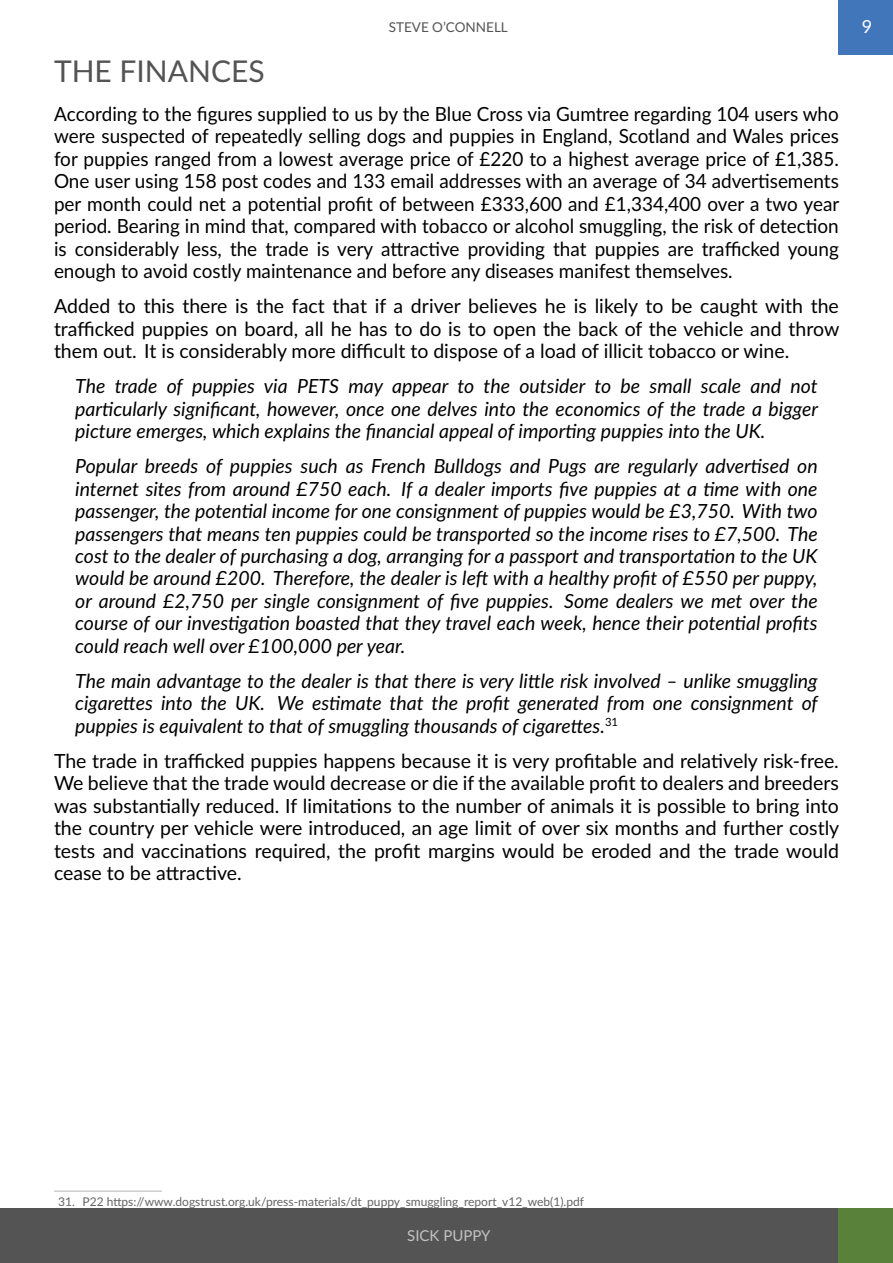
<style>
.page{position:relative;width:893px;height:1263px;background:#fff}
.page>*{position:absolute;margin:0;border:0;box-sizing:border-box;transform-origin:0 0}
.t1{font:30px "Lato Latin";color:#545454}
.t2{font:19.5px/22.5px "Lato Latin";color:#000;text-align:justify}
.t3{font:italic 19.5px/22.5px "Lato Latin";color:#000;text-align:justify}
.t4{font:18px "Lato Latin";color:#fff}
.t5{font:15px "Lato Latin";color:#c2c2c2}
.t6{font:13.5px "Lato Latin";color:#545454}
.t7{font:12px "Lato Latin";color:#646464}
</style>
<div class="page">
<div style="left:0;top:1209px;width:843px;height:54px;background:#545454"></div>
<div style="left:839px;top:1209px;width:54px;height:54px;background:#5a8139"></div>
<div style="left:839px;top:0;width:54px;height:54px;background:#4276bb"></div>
<hr style="left:54px;top:1190px;width:108px;height:2px;background:#ccc">
<p class="t6" style="left:389px;top:19px;width:121px">STEVE O’CONNELL</p>
<p class="t4" style="left:862px;top:16px;width:12px">9</p>
<h1 class="t1" style="left:54px;top:53px;width:212px">THE FINANCES</h1>
<p class="t2" style="left:54px;top:103px;width:787px">According to the figures supplied to us by the Blue Cross via Gumtree regarding 104 users who were suspected of repeatedly selling dogs and puppies in England, Scotland and Wales prices for puppies ranged from a lowest average price of £220 to a highest average price of £1,385.<br>One user using 158 post codes and 133 email addresses with an average of 34 advertisements per month could net a potential profit of between £333,600 and £1,334,400 over a two year period. Bearing in mind that, compared with tobacco or alcohol smuggling, the risk of detection is considerably less, the trade is very attractive providing that puppies are trafficked young enough to avoid costly maintenance and before any diseases manifest themselves.</p>
<p class="t2" style="left:54px;top:295px;width:787px">Added to this there is the fact that if a driver believes he is likely to be caught with the trafficked puppies on board, all he has to do is to open the back of the vehicle and throw them out. It is considerably more difficult to dispose of a load of illicit tobacco or wine.</p>
<p class="t3" style="left:75px;top:375px;width:744px">The trade of puppies via PETS may appear to the outsider to be small scale and not particularly significant, however, once one delves into the economics of the trade a bigger picture emerges, which explains the financial appeal of importing puppies into the UK.</p>
<p class="t3" style="left:75px;top:455px;width:744px">Popular breeds of puppies such as French Bulldogs and Pugs are regularly advertised on internet sites from around £750 each. If a dealer imports five puppies at a time with one passenger, the potential income for one consignment of puppies would be £3,750. With two passengers that means ten puppies could be transported so the income rises to £7,500. The cost to the dealer of purchasing a dog, arranging for a passport and transportation to the UK would be around £200. Therefore, the dealer is left with a healthy profit of £550 per puppy, or around £2,750 per single consignment of five puppies. Some dealers we met over the course of our investigation boasted that they travel each week, hence their potential profits could reach well over £100,000 per year.</p>
<p class="t3" style="left:75px;top:669px;width:744px">The main advantage to the dealer is that there is very little risk involved – unlike smuggling cigarettes into the UK. We estimate that the profit generated from one consignment of puppies is equivalent to that of smuggling thousands of cigarettes.<sup>31</sup></p>
<p class="t2" style="left:54px;top:749px;width:787px">The trade in trafficked puppies happens because it is very profitable and relatively risk-free.<br>We believe that the trade would decrease or die if the available profit to dealers and breeders was substantially reduced. If limitations to the number of animals it is possible to bring into the country per vehicle were introduced, an age limit of over six months and further costly tests and vaccinations required, the profit margins would be eroded and the trade would cease to be attractive.</p>
<p class="t7" style="left:58px;top:1194px;width:527px">31. P22 https://www.dogstrust.org.uk/press-materials/dt_puppy_smuggling_report_v12_web(1).pdf</p>
<p class="t5" style="left:407px;top:1227px;width:85px">SICK PUPPY</p>
</div>
